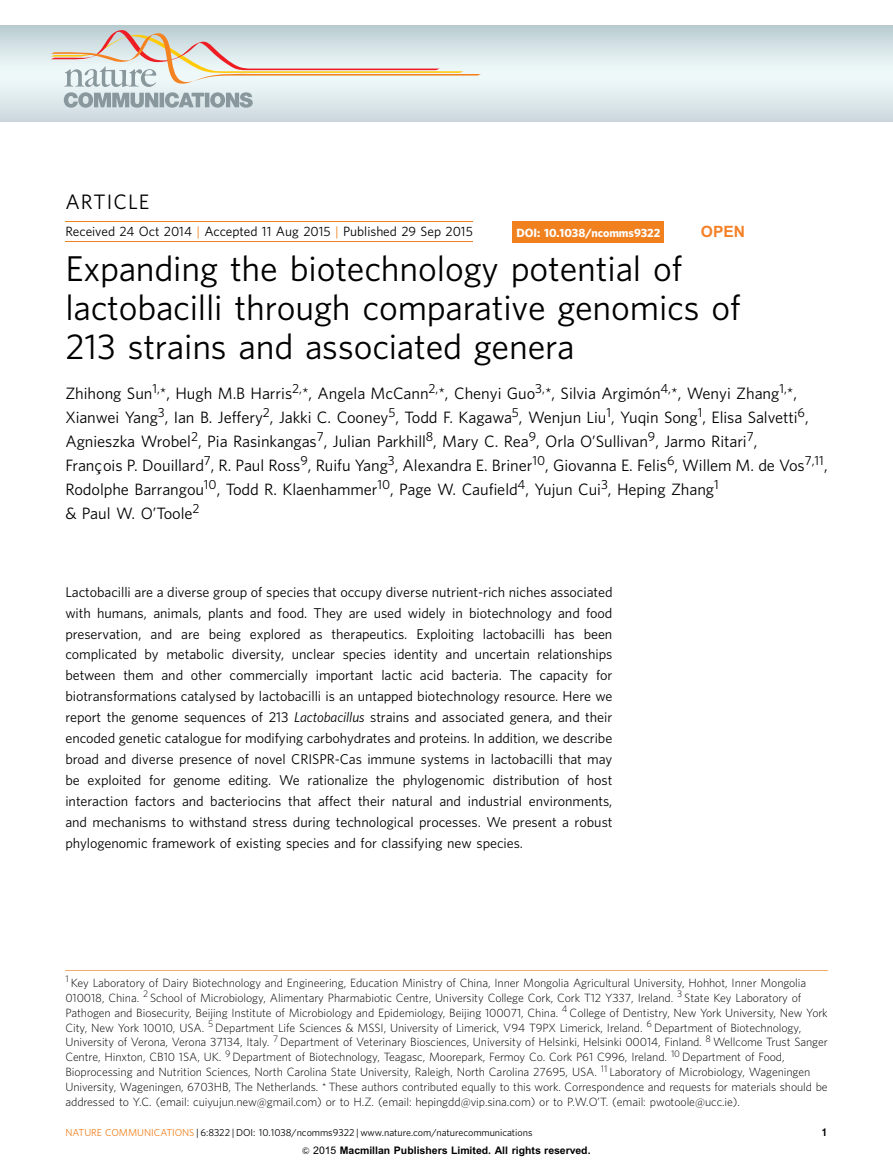
<style>
.page{position:relative;width:893px;height:1174px;background:#fff}
.page>*{position:absolute;margin:0;border:0;box-sizing:border-box;transform-origin:0 0}
.t1{font:35.85px/38.8px "Adv O Tea 1 a 7398";color:#000}
.t2{font:20.85px "Adv O Tea 1 a 7398";letter-spacing:.055em;color:#000}
.t3{font:16.5px/23.9px "Adv O Tea 1 a 7398";color:#000}
.t4{font:700 15.6px "Arial";color:#f58127}
.t5{font:14.25px/20.9px "Adv O Tea 1 a 7398";color:#000;text-align:justify}
.t6{font:13.5px "Adv O Tea 1 a 7398";color:#000}
.t7{font:12px/15px "Adv O Tf 23 bb 480";color:#000}
.t8{font:12px "Adv O Tcb 88 df 00";color:#fff}
.t9{font:10.8px "Adv T Tda 6 f 6 cb 8.B";color:#000}
.t10{font:10.5px "Adv PAD35";color:#000}
.t11{font:10.05px "Adv O Tea 1 a 7398";color:#000}
.s1{color:#f1801f}
.s2{font-family:"Adv Times i"}
.s3{font-family:"Adv OT9 bd 21 c 25.I"}
.s4{font-family:"Adv TA42"}
.s5{font-family:"Adv PAD33"}
</style>
<div class="page">
<hr style="left:65px;top:221px;width:408px;height:1px;background:#f1801f">
<hr style="left:65px;top:242px;width:408px;height:1px;background:#f1801f">
<div style="left:512px;top:222px;width:151px;height:21px;background:#f1801f"></div>
<hr style="left:65px;top:970px;width:763px;height:1px;background:#f1801f">
<svg style="left:0;top:26px;width:893px;height:96px;background:#d8e5e8"></svg>
<svg style="left:50px;top:30px;width:431px;height:78px;background:#d8dad6"></svg>
<h2 class="t2" style="left:65px;top:194px;width:85px">ARTICLE</h2>
<p class="t6" style="left:65px;top:226px;width:409px">Received 24 Oct 2014 <span class="s1">|</span> Accepted 11 Aug 2015 <span class="s1">|</span> Published 29 Sep 2015</p>
<h1 class="t1" style="left:65px;top:252px;width:677px">Expanding the biotechnology potential of lactobacilli through comparative genomics of<br>213 strains and associated genera</h1>
<p class="t3" style="left:65px;top:383px;width:764px">Zhihong Sun<sup>1,</sup>*, Hugh M.B Harris<sup>2,</sup>*, Angela McCann<sup>2,</sup>*, Chenyi Guo<sup>3,</sup>*, Silvia Argimo´n<sup>4,</sup>*, Wenyi Zhang<sup>1,</sup>*, Xianwei Yang<sup>3</sup>, Ian B. Jeffery<sup>2</sup>, Jakki C. Cooney<sup>5</sup>, Todd F. Kagawa<sup>5</sup>, Wenjun Liu<sup>1</sup>, Yuqin Song<sup>1</sup>, Elisa Salvetti<sup>6</sup>, Agnieszka Wrobel<sup>2</sup>, Pia Rasinkangas<sup>7</sup>, Julian Parkhill<sup>8</sup>, Mary C. Rea<sup>9</sup>, Orla O’Sullivan<sup>9</sup>, Jarmo Ritari<sup>7</sup>,<br>Franc<span class="s2">¸</span>ois P. Douillard<sup>7</sup>, R. Paul Ross<sup>9</sup>, Ruifu Yang<sup>3</sup>, Alexandra E. Briner<sup>10</sup>, Giovanna E. Felis<sup>6</sup>, Willem M. de Vos<sup>7,11</sup>, Rodolphe Barrangou<sup>10</sup>, Todd R. Klaenhammer<sup>10</sup>, Page W. Caufield<sup>4</sup>, Yujun Cui<sup>3</sup>, Heping Zhang<sup>1<br></sup>&amp; Paul W. O’Toole<sup>2</sup></p>
<p class="t8" style="left:517px;top:228px;width:145px">DOI: 10.1038/ncomms9322</p>
<h3 class="t4" style="left:701px;top:222px;width:46px">OPEN</h3>
<p class="t5" style="left:65px;top:582px;width:549px">Lactobacilli are a diverse group of species that occupy diverse nutrient-rich niches associated with humans, animals, plants and food. They are used widely in biotechnology and food preservation, and are being explored as therapeutics. Exploiting lactobacilli has been complicated by metabolic diversity, unclear species identity and uncertain relationships between them and other commercially important lactic acid bacteria. The capacity for biotransformations catalysed by lactobacilli is an untapped biotechnology resource. Here we report the genome sequences of 213 <span class="s3">Lactobacillus</span> strains and associated genera, and their encoded genetic catalogue for modifying carbohydrates and proteins. In addition, we describe broad and diverse presence of novel CRISPR-Cas immune systems in lactobacilli that may be exploited for genome editing. We rationalize the phylogenomic distribution of host interaction factors and bacteriocins that affect their natural and industrial environments, and mechanisms to withstand stress during technological processes. We present a robust phylogenomic framework of existing species and for classifying new species.</p>
<p class="t7" style="left:65px;top:976px;width:764px"><sup>1</sup> Key Laboratory of Dairy Biotechnology and Engineering, Education Ministry of China, Inner Mongolia Agricultural University, Hohhot, Inner Mongolia 010018, China. <sup>2</sup> School of Microbiology, Alimentary Pharmabiotic Centre, University College Cork, Cork T12 Y337, Ireland. <sup>3</sup> State Key Laboratory of Pathogen and Biosecurity, Beijing Institute of Microbiology and Epidemiology, Beijing 100071, China. <sup>4</sup> College of Dentistry, New York University, New York City, New York 10010, USA. <sup>5</sup> Department Life Sciences &amp; MSSI, University of Limerick, V94 T9PX Limerick, Ireland. <sup>6</sup> Department of Biotechnology, University of Verona, Verona 37134, Italy. <sup>7</sup> Department of Veterinary Biosciences, University of Helsinki, Helsinki 00014, Finland. <sup>8</sup> Wellcome Trust Sanger Centre, Hinxton, CB10 1SA, UK. <sup>9</sup> Department of Biotechnology, Teagasc, Moorepark, Fermoy Co. Cork P61 C996, Ireland. <sup>10</sup> Department of Food, Bioprocessing and Nutrition Sciences, North Carolina State University, Raleigh, North Carolina 27695, USA. <sup>11</sup> Laboratory of Microbiology, Wageningen University, Wageningen, 6703HB, The Netherlands. * These authors contributed equally to this work. Correspondence and requests for materials should be addressed to Y.C. (email: cuiyujun.new@gmail.com) or to H.Z. (email: hepingdd@vip.sina.com) or to P.W.O’T. (email: pwotoole@ucc.ie).</p>
<p class="t11" style="left:65px;top:1128px;width:469px"><span class="s1">NATURE COMMUNICATIONS</span> | 6:8322 | DOI: 10.1038/ncomms9322 | www.nature.com/naturecommunications</p>
<p class="t9" style="left:821px;top:1128px;width:8px">1</p>
<p class="t10" style="left:302px;top:1146px;width:290px"><span class="s4">&amp;</span> <span class="s5">2015</span> Macmillan Publishers Limited. All rights reserved.</p>
</div>
